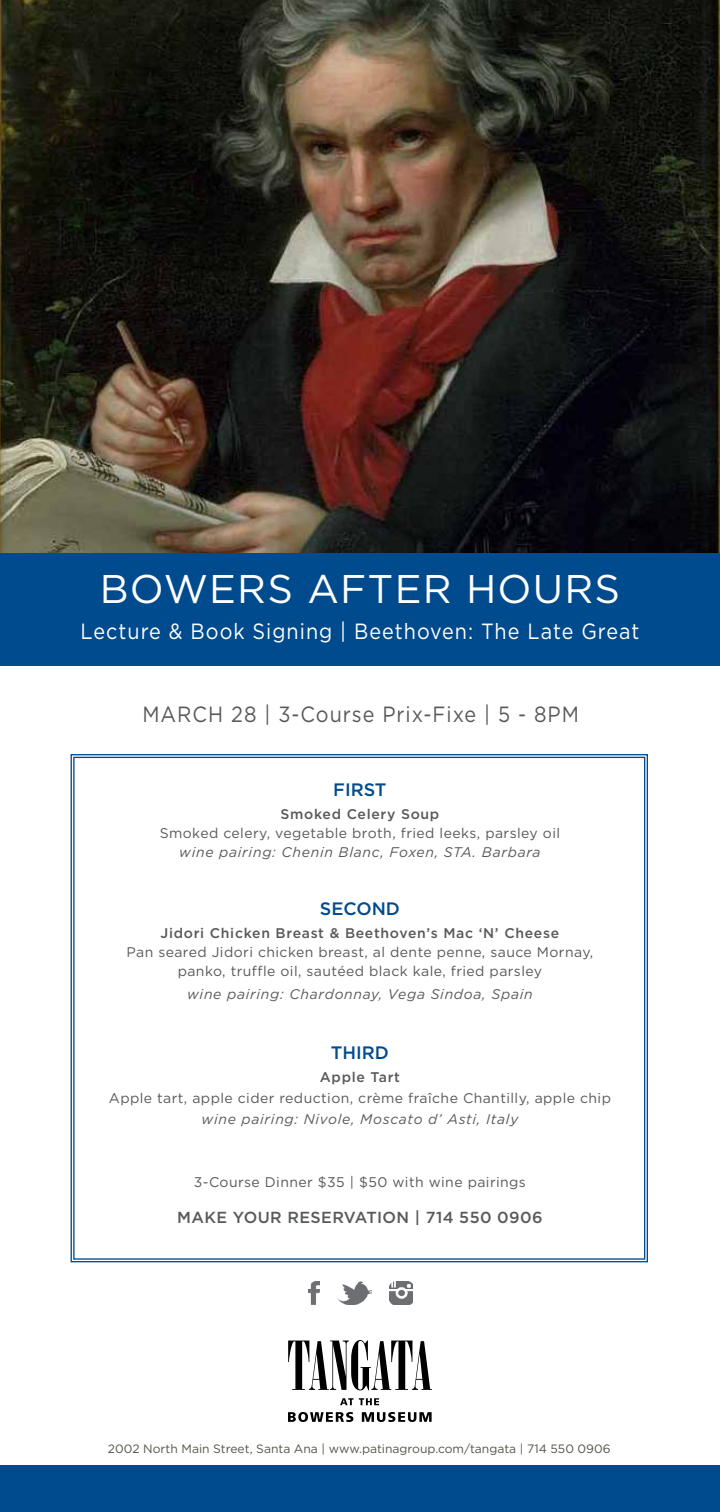
<style>
.page{position:relative;width:720px;height:1512px;background:#fff}
.page>*{position:absolute;margin:0;border:0;box-sizing:border-box;transform-origin:0 0}
.t1{font:40px "Gotham";letter-spacing:.03em;color:#fff}
.t2{font:22px "Gotham";letter-spacing:.05em;color:#fff;scale:.9 1}
.t3{font:22px "Gotham";letter-spacing:.05em;color:#58595b;scale:.9 1}
.t4{font:500 18px "Gotham";color:#004b8d}
.t5{font:500 16px "Gotham";letter-spacing:.025em;color:#58595b}
.t6{font:14px/19px "Gotham";letter-spacing:.03em;color:#58595b;text-align:center}
.t7{font:italic 14px "Gotham";letter-spacing:.05em;color:#58595b}
.t8{font:500 14px "Gotham";letter-spacing:.05em;color:#58595b}
.t9{font:12.1px "Gotham";color:#54534a}
</style>
<div class="page">
<img style="left:0;top:0;width:720px;height:553px">
<img style="left:309px;top:1281px;width:10px;height:24px">
<img style="left:338px;top:1281px;width:33px;height:24px">
<img style="left:390px;top:1281px;width:23px;height:24px">
<svg style="left:70px;top:754px;width:578px;height:509px"></svg>
<div style="left:0;top:553px;width:720px;height:113px;background:#004b8d"></div>
<div style="left:0;top:1466px;width:720px;height:46px;background:#004b8d"></div>
<svg style="left:288px;top:1340px;width:144px;height:50px"></svg>
<svg style="left:340px;top:1398px;width:39px;height:7px"></svg>
<svg style="left:288px;top:1412px;width:65px;height:10px"></svg>
<svg style="left:362px;top:1412px;width:70px;height:10px"></svg>
<h1 class="t1" style="left:100px;top:564px;width:491px">Bowers After Hours</h1>
<h2 class="t2" style="left:80px;top:617px;width:623px">Lecture &amp; Book Signing | Beethoven: The Late Great</h2>
<h2 class="t3" style="left:142px;top:700px;width:486px">MARCH 28 | 3-Course Prix-Fixe | 5 - 8PM</h2>
<p class="t4" style="left:333px;top:779px;width:55px">first</p>
<p class="t8" style="left:280px;top:805px;width:160px">Smoked Celery Soup</p>
<p class="t6" style="left:160px;top:823px;width:402px">Smoked celery, vegetable broth, fried leeks, parsley oil</p>
<p class="t7" style="left:179px;top:843px;width:363px">wine pairing: Chenin Blanc, Foxen, STA. Barbara</p>
<p class="t4" style="left:320px;top:898px;width:82px">SECOND</p>
<p class="t8" style="left:161px;top:925px;width:400px">Jidori Chicken Breast &amp; Beethoven’s Mac ‘N’ Cheese</p>
<p class="t6" style="left:127px;top:942px;width:468px">Pan seared Jidori chicken breast, al dente penne, sauce Mornay, panko, truffle oil, sautéed black kale, fried parsley</p>
<p class="t7" style="left:187px;top:986px;width:347px">wine pairing: Chardonnay, Vega Sindoa, Spain</p>
<p class="t4" style="left:331px;top:1042px;width:60px">THIRD</p>
<p class="t8" style="left:320px;top:1069px;width:82px">Apple Tart</p>
<p class="t6" style="left:109px;top:1088px;width:504px">Apple tart, apple cider reduction, crème fraîche Chantilly, apple chip</p>
<p class="t7" style="left:201px;top:1111px;width:318px">wine pairing: Nivole, Moscato d’ Asti, Italy</p>
<p class="t6" style="left:194px;top:1172px;width:334px">3-Course Dinner $35 | $50 with wine pairings</p>
<p class="t5" style="left:177px;top:1207px;width:367px">MAKE YOUR RESERVATI ON | 714 550 0906</p>
<p class="t9" style="left:108px;top:1442px;width:504px">2002 North Main Street, Santa Ana | www.patinagroup.com/tangata | 714 550 0906</p>
</div>
